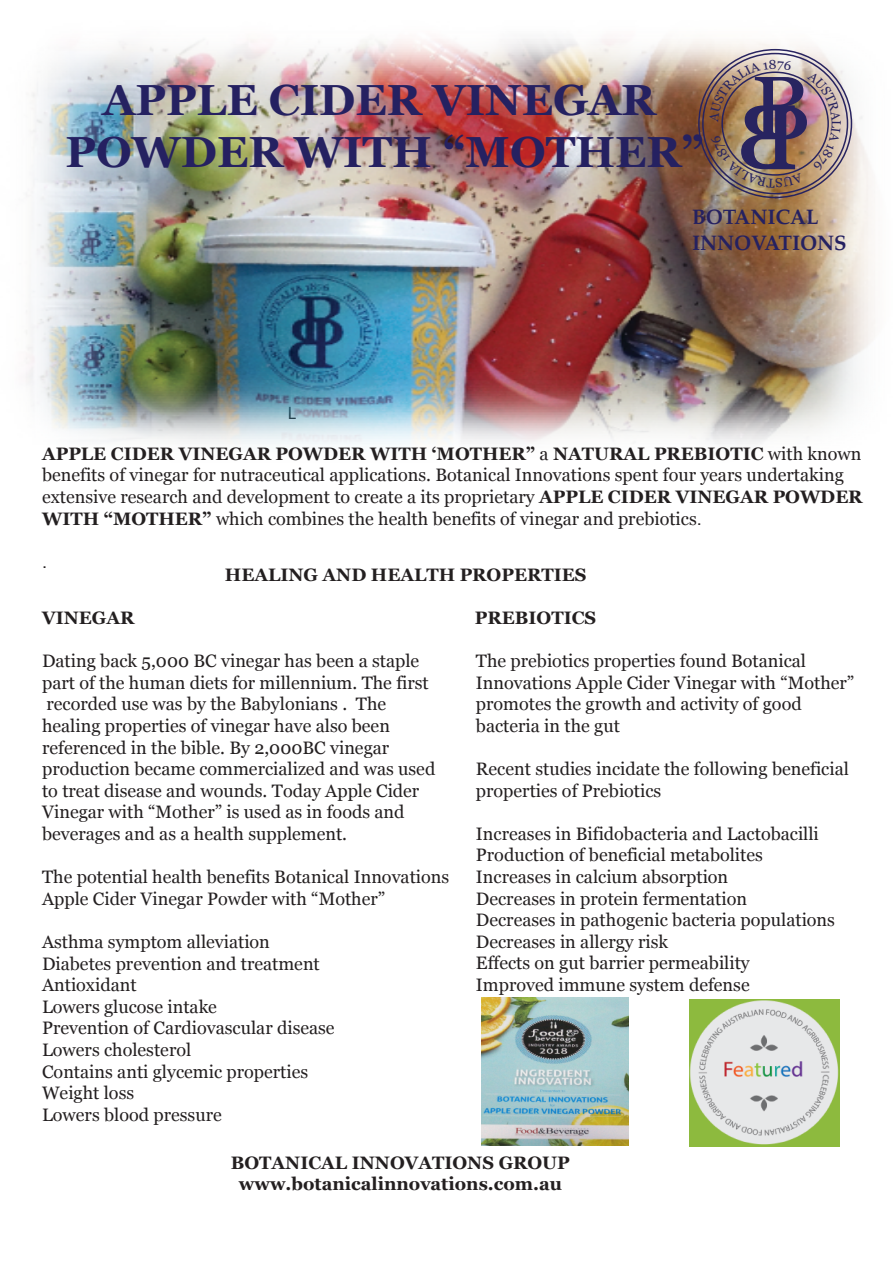
<style>
.page{position:relative;width:893px;height:1263px;background:#fff}
.page>*{position:absolute;margin:0;border:0;box-sizing:border-box;transform-origin:0 0}
.t1{font:89.85px "Georgia";color:#282460;scale:1.04 1}
.t2{font:700 43.5px/52.2px "Georgia";color:#252161;text-align:center}
.t3{font:700 21px/25.2px "Palatino";color:#252161}
.t4{font:18px/21.6px "Georgia";color:#231f20}
.t5{font:700 18px/21.6px "Georgia";color:#231f20;text-align:center}
.t6{font:18px "Myriad Pro";color:#231f20}
.t7{font:18px "Arial";color:#231f20}
.t8{font:13.2px "Georgia";color:#282460}
.s1{font-weight:700}
.s2{font-family:"Arial"}
</style>
<div class="page">
<img style="left:26px;top:39px;width:849px;height:405px">
<img style="left:689px;top:999px;width:150px;height:148px">
<img style="left:481px;top:998px;width:148px;height:147px">
<img style="left:702px;top:53px;width:146px;height:141px">
<h2 class="t2" style="left:66px;top:71px;width:640px">APPLE CIDER VINEGAR<br>POWDER WITH “MOTHER”</h2>
<h1 class="t1" style="left:750px;top:43px;width:60px">B</h1>
<p class="t8" style="left:846px;top:120px;width:10px;rotate:90deg">L</p>
<p class="t6" style="left:288px;top:402px;width:10px">L</p>
<p class="t3" style="left:692px;top:204px;width:156px">BOTANICAL<br>INNOVATIONS</p>
<p class="t4" style="left:42px;top:442px;width:822px"><span class="s1">APPLE CIDER VINEGAR POWDER WITH ‘MOTHER”</span> a <span class="s1">NATURAL PREBIOTIC</span> with known benefits of vinegar for nutraceutical applications. Botanical Innovations spent four years undertaking extensive research and development to create a its proprietary <span class="s1">APPLE CIDER VINEGAR POWDER WITH “MOTHER”</span> which combines the health benefits of vinegar and prebiotics<span class="s2">.</span></p>
<p class="t7" style="left:42px;top:550px;width:7px">.</p>
<p class="t5" style="left:225px;top:563px;width:363px">HEALING AND HEALTH PROPERTIES</p>
<p class="t5" style="left:42px;top:606px;width:94px">VINEGAR</p>
<p class="t5" style="left:475px;top:606px;width:123px">PREBIOTICS</p>
<p class="t4" style="left:42px;top:649px;width:395px">Dating back 5,000 BC vinegar has been a staple part of the human diets for millennium. The first recorded use was by the Babylonians . The healing properties of vinegar have also been referenced in the bible. By 2,000BC vinegar production became commercialized and was used to treat disease and wounds. Today Apple Cider Vinegar with “Mother” is used as in foods and beverages and as a health supplement.</p>
<p class="t4" style="left:42px;top:865px;width:409px">The potential health benefits Botanical Innovations<br>Apple Cider Vinegar Powder with “Mother”</p>
<p class="t4" style="left:42px;top:930px;width:294px">Asthma symptom alleviation<br>Diabetes prevention and treatment<br>Antioxidant<br>Lowers glucose intake<br>Prevention of Cardiovascular disease<br>Lowers cholesterol<br>Contains anti glycemic properties<br>Weight loss<br>Lowers blood pressure</p>
<p class="t4" style="left:476px;top:649px;width:380px">The prebiotics properties found Botanical Innovations Apple Cider Vinegar with “Mother” promotes the growth and activity of good bacteria in the gut</p>
<p class="t4" style="left:476px;top:757px;width:374px">Recent studies incidate the following beneficial properties of Prebiotics</p>
<p class="t4" style="left:476px;top:822px;width:361px">Increases in Bifidobacteria and Lactobacilli Production of beneficial metabolites Increases in calcium absorption<br>Decreases in protein fermentation<br>Decreases in pathogenic bacteria populations Decreases in allergy risk<br>Effects on gut barrier permeability<br>Improved immune system defense</p>
<p class="t5" style="left:231px;top:1151px;width:340px">BOTANICAL INNOVATIONS GROUP www.botanicalinnovations.com.au</p>
</div>
